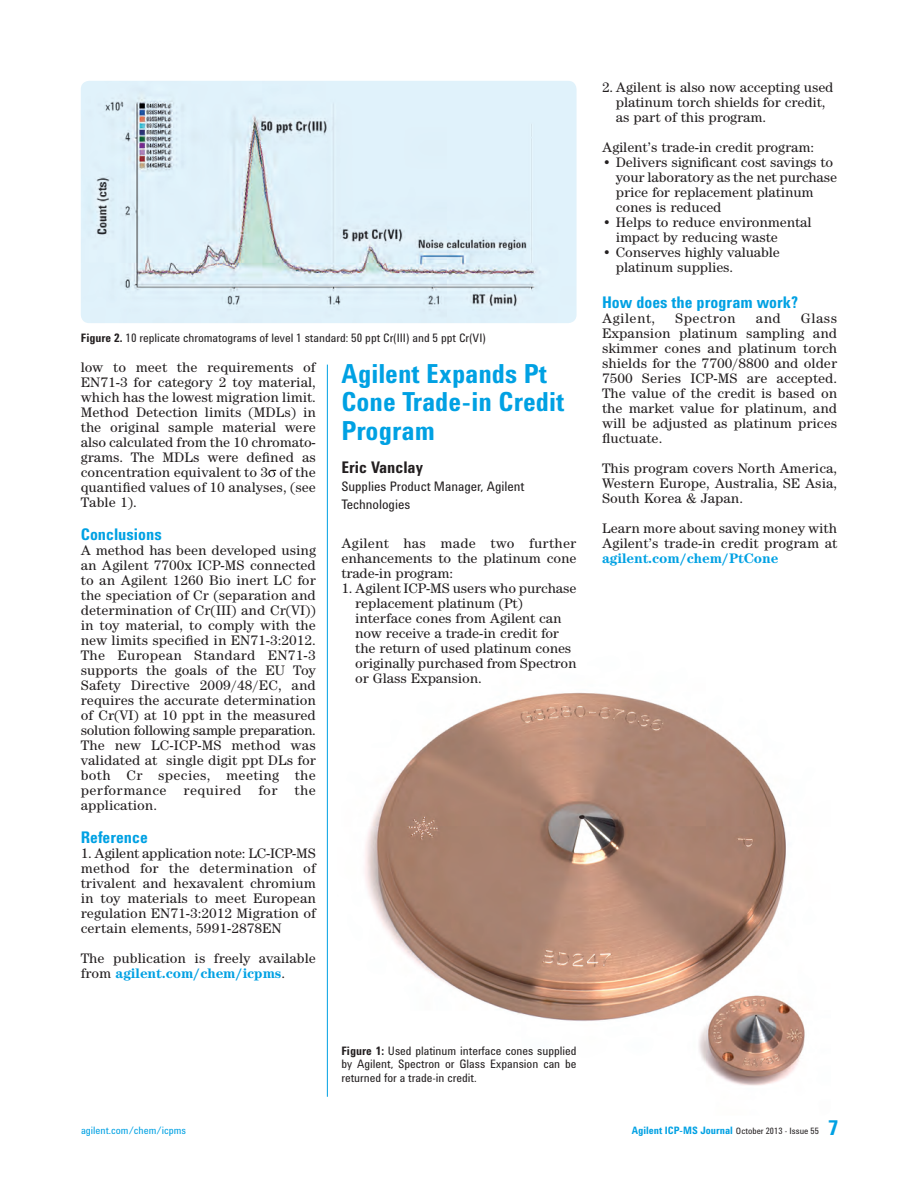
<style>
.page{position:relative;width:918px;height:1188px;background:#fff}
.page>*{position:absolute;margin:0;border:0;box-sizing:border-box;transform-origin:0 0}
.t1{font:700 27px/28.5px "Agilent Cond";color:#00a1e3}
.t2{font:700 21px "Agilent Cond";color:#00a1e3}
.t3{font:700 16.5px "Agilent Cond";color:#00a1e3}
.t4{font:700 16.5px "Agilent Cond";color:#231f20}
.t5{font:14.25px/15px "Agilent Century ITC";letter-spacing:-.01em;color:#231f20}
.t6{font:700 14.25px "Agilent Century ITC";color:#00a1e3}
.t7{font:14.25px "Agilent Century ITC";letter-spacing:.03em;color:#231f20}
.t8{font:13.5px/18px "Agilent Cond";color:#231f20}
.t9{font:12px/13.5px "Agilent Cond";color:#231f20;text-align:justify}
.t10{font:700 10.5px "Agilent Cond";color:#00a1e3}
.t11{font:10.5px "Agilent Cond";color:#00a1e3}
.s1{font-weight:700}
.s2{font-weight:700;color:#00a1e3}
.s3{font-weight:400;font-size:9px;color:#231f20}
</style>
<div class="page">
<img style="left:365px;top:692px;width:440px;height:394px">
<svg style="left:268px;top:470px;width:8px;height:7px"></svg>
<hr style="left:327px;top:365px;width:1px;height:732px;background:#00a1e3">
<img style="left:81px;top:81px;width:496px;height:242px;border-radius:9px">
<p class="t9" style="left:81px;top:331px;width:407px"><span class="s1">Figure 2.</span> 10 replicate chromatograms of level 1 standard: 50 ppt Cr(III) and 5 ppt Cr(VI)</p>
<p class="t5" style="left:81px;top:360px;width:237px;text-align:justify">low to meet the requirements of EN71-3 for category 2 toy material, which has the lowest migration limit.<br>Method Detection limits (MDLs) in the original sample material were also calculated from the 10 chromato&shy;grams. The MDLs were defined as concentration equivalent to 3 of the quantified values of 10 analyses, (see Table 1).</p>
<p class="t3" style="left:81px;top:525px;width:82px">Conclusions</p>
<p class="t5" style="left:81px;top:543px;width:237px;text-align:justify">A method has been developed using an Agilent 7700x ICP-MS connected to an Agilent 1260 Bio inert LC for the speciation of Cr (separation and determination of Cr(III) and Cr(VI)) in toy material, to comply with the new limits specified in EN71-3:2012.<br>The European Standard EN71-3 supports the goals of the EU Toy Safety Directive 2009/48/EC, and requires the accurate determination of Cr(VI) at 10 ppt in the measured solution following sample preparation.<br>The new LC-ICP-MS method was validated at single digit ppt DLs for both Cr species, meeting the performance required for the application.</p>
<p class="t3" style="left:81px;top:828px;width:69px">Reference</p>
<p class="t5" style="left:81px;top:846px;width:237px;text-align:justify">1. Agilent application note: LC-ICP-MS method for the determination of trivalent and hexavalent chromium in toy materials to meet European regulation EN71-3:2012 Migration of certain elements, 5991-2878EN</p>
<p class="t5" style="left:81px;top:951px;width:237px">The publication is freely available from <span class="s2">agilent.com/chem/icpms</span>.</p>
<h1 class="t1" style="left:341px;top:359px;width:224px">Agilent Expands Pt<br>Cone Trade-in Credit<br>Program</h1>
<p class="t4" style="left:341px;top:458px;width:83px">Eric Vanclay</p>
<p class="t8" style="left:341px;top:477px;width:185px">Supplies Product Manager, Agilent<br>Technologies</p>
<p class="t5" style="left:341px;top:535px;width:237px;text-align:justify">Agilent has made two further enhancements to the platinum cone trade-in program:</p>
<p class="t5" style="left:355px;top:580px;width:223px;text-indent:-14px">1. Agilent ICP-MS users who purchase replacement platinum (Pt) interface cones from Agilent can now receive a trade-in credit for the return of used platinum cones originally purchased from Spectron or Glass Expansion.</p>
<p class="t5" style="left:616px;top:79px;width:219px;text-indent:-14px">2. Agilent is also now accepting used platinum torch shields for credit, as part of this program.</p>
<p class="t5" style="left:602px;top:139px;width:214px">Agilent’s trade-in credit program:</p>
<p class="t5" style="left:616px;top:154px;width:223px;text-indent:-14px">• Delivers significant cost savings to your laboratory as the net purchase price for replacement platinum cones is reduced</p>
<p class="t5" style="left:616px;top:214px;width:197px;text-indent:-14px">• Helps to reduce environmental impact by reducing waste</p>
<p class="t5" style="left:616px;top:244px;width:166px;text-indent:-14px">• Conserves highly valuable platinum supplies.</p>
<p class="t3" style="left:602px;top:293px;width:198px">How does the program work?</p>
<p class="t7" style="left:602px;top:310px;width:55px">Agilent,</p>
<p class="t7" style="left:675px;top:310px;width:62px">Spectron</p>
<p class="t5" style="left:756px;top:310px;width:27px">and</p>
<p class="t5" style="left:602px;top:310px;width:237px;text-align:justify;text-indent:199px">Glass Expansion platinum sampling and skimmer cones and platinum torch shields for the 7700/8800 and older 7500 Series ICP-MS are accepted.<br>The value of the credit is based on the market value for platinum, and will be adjusted as platinum prices fluctuate.</p>
<p class="t5" style="left:602px;top:460px;width:237px;text-align:justify">This program covers North America, Western Europe, Australia, SE Asia, South Korea &amp; Japan.</p>
<p class="t5" style="left:602px;top:520px;width:237px">Learn more about saving money with<br>Agilent’s trade-in credit program at</p>
<p class="t6" style="left:602px;top:550px;width:178px">agilent.com/chem/PtCone</p>
<p class="t11" style="left:81px;top:1124px;width:107px">agilent.com/chem/icpms</p>
<p class="t9" style="left:341px;top:1044px;width:237px"><span class="s1">Figure 1:</span> Used platinum interface cones supplied by Agilent, Spectron or Glass Expansion can be returned for a trade-in credit.</p>
<p class="t10" style="left:632px;top:1124px;width:189px">Agilent ICP-MS Journal <span class="s3">October 2013 - Issue 55</span></p>
<h2 class="t2" style="left:829px;top:1116px;width:11px">7</h2>
</div>
